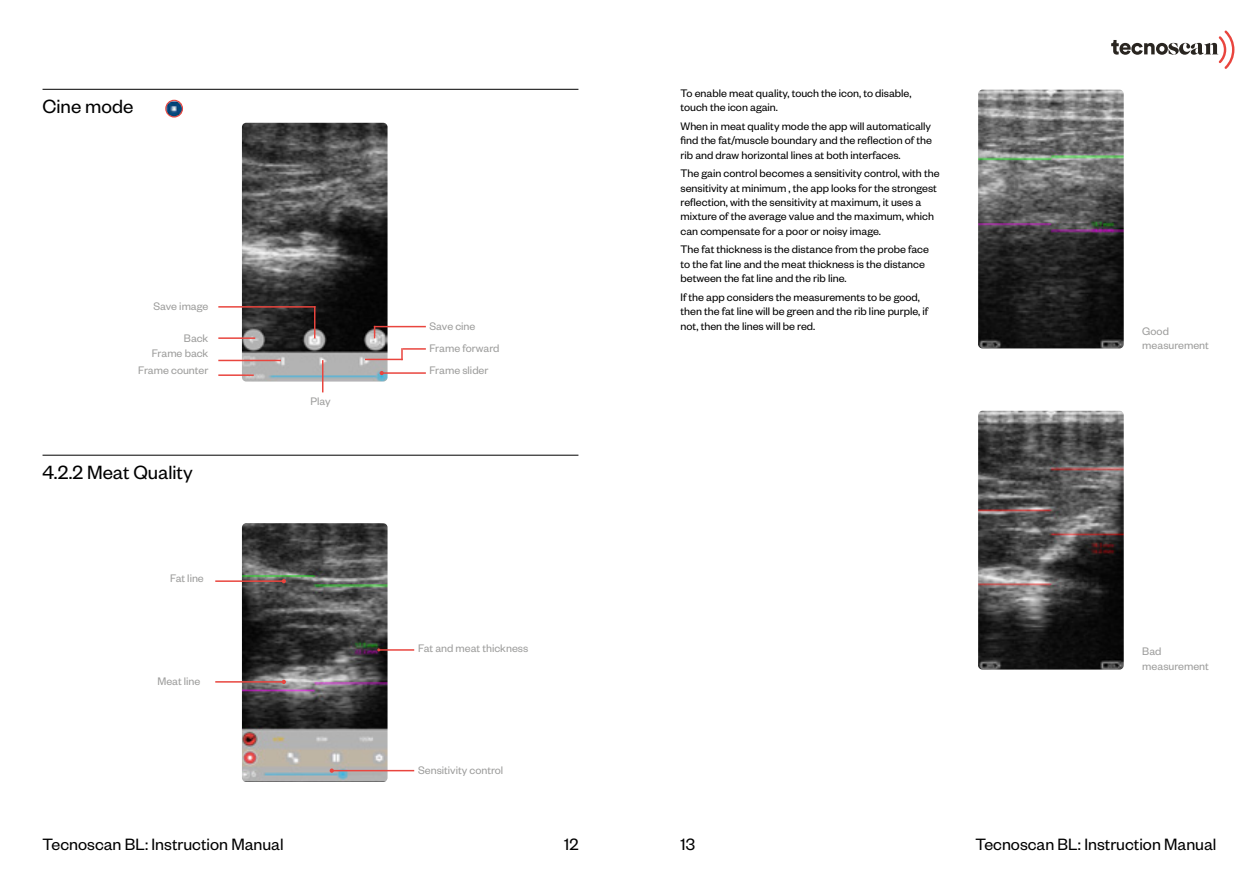
<style>
.page{position:relative;width:1259px;height:893px;background:#fff}
.page>*{position:absolute;margin:0;border:0;box-sizing:border-box;transform-origin:0 0}
.t1{font:21px "Founders Grotesk";color:#000}
.t2{font:18px "Founders Grotesk";color:#000}
.t3{font:12px/14.4px "Founders Grotesk";color:#000}
.t4{font:12px/14.4px "Founders Grotesk";color:#9d9d9c}
</style>
<div class="page">
<svg style="left:1111px;top:30px;width:123px;height:39px"></svg>
<img style="left:242px;top:123px;width:145px;height:259px">
<img style="left:166px;top:100px;width:16px;height:17px;border-radius:8px">
<div style="left:165px;top:100px;width:18px;height:18px;border:1px solid #e9453e;border-radius:50%"></div>
<hr style="left:382px;top:372px;width:44px;height:2px;background:#e9453e">
<svg style="left:379px;top:371px;width:5px;height:4px"></svg>
<img style="left:242px;top:523px;width:145px;height:259px">
<hr style="left:215px;top:580px;width:68px;height:2px;background:#e9453e">
<svg style="left:282px;top:579px;width:4px;height:4px"></svg>
<hr style="left:215px;top:681px;width:68px;height:2px;background:#e9453e">
<svg style="left:282px;top:680px;width:4px;height:4px"></svg>
<hr style="left:379px;top:649px;width:35px;height:2px;background:#e9453e">
<hr style="left:332px;top:770px;width:82px;height:1px;background:#e9453e">
<svg style="left:330px;top:768px;width:4px;height:5px"></svg>
<img style="left:978px;top:90px;width:145px;height:258px">
<img style="left:978px;top:411px;width:145px;height:259px">
<hr style="left:218px;top:360px;width:63px;height:1px;background:#e9453e">
<hr style="left:218px;top:374px;width:36px;height:2px;background:#e9453e">
<hr style="left:218px;top:337px;width:37px;height:2px;background:#e9453e">
<hr style="left:218px;top:306px;width:97px;height:2px;background:#e9453e">
<hr style="left:374px;top:326px;width:52px;height:1px;background:#e9453e">
<hr style="left:403px;top:348px;width:23px;height:2px;background:#e9453e">
<hr style="left:365px;top:359px;width:38px;height:1px;background:#e9453e">
<hr style="left:314px;top:306px;width:1px;height:32px;background:#e9453e">
<hr style="left:322px;top:360px;width:1px;height:32px;background:#e9453e">
<svg style="left:401px;top:348px;width:2px;height:12px"></svg>
<hr style="left:43px;top:455px;width:535px;height:1px;background:#000">
<hr style="left:43px;top:89px;width:535px;height:1px;background:#000">
<h1 class="t1" style="left:43px;top:93px;width:92px">Cine mode</h1>
<p class="t4" style="left:153px;top:298px;width:56px">Save image</p>
<p class="t4" style="left:184px;top:330px;width:26px">Back</p>
<p class="t4" style="left:152px;top:346px;width:58px">Frame back</p>
<p class="t4" style="left:138px;top:362px;width:72px">Frame counter</p>
<h1 class="t1" style="left:43px;top:460px;width:152px">4.2.2 Meat Quality</h1>
<p class="t4" style="left:170px;top:570px;width:35px">Fat line</p>
<p class="t4" style="left:157px;top:673px;width:44px">Meat line</p>
<p class="t4" style="left:310px;top:393px;width:22px">Play</p>
<p class="t4" style="left:429px;top:315px;width:71px;line-height:22px">Save cine<br>Frame forward</p>
<p class="t4" style="left:429px;top:362px;width:60px">Frame slider</p>
<p class="t4" style="left:418px;top:640px;width:112px">Fat and meat thickness</p>
<p class="t4" style="left:418px;top:762px;width:87px">Sensitivity control</p>
<p class="t3" style="left:680px;top:85px;width:232px">To enable meat quality, touch the icon, to disable, touch the icon again.</p>
<p class="t3" style="left:680px;top:118px;width:253px;text-align:justify">When in meat quality mode the app will automatically find the fat/muscle boundary and the reflection of the rib and draw horizontal lines at both interfaces.</p>
<p class="t3" style="left:680px;top:166px;width:260px">The gain control becomes a sensitivity control, with the sensitivity at minimum , the app looks for the strongest reflection, with the sensitivity at maximum, it uses a mixture of the average value and the maximum, which can compensate for a poor or noisy image.</p>
<p class="t3" style="left:680px;top:242px;width:250px">The fat thickness is the distance from the probe face to the fat line and the meat thickness is the distance between the fat line and the rib line.</p>
<p class="t3" style="left:680px;top:289px;width:249px">If the app considers the measurements to be good, then the fat line will be green and the rib line purple, if not, then the lines will be red.</p>
<p class="t4" style="left:1142px;top:323px;width:68px">Good measurement</p>
<p class="t4" style="left:1142px;top:644px;width:68px">Bad measurement</p>
<h2 class="t2" style="left:43px;top:834px;width:243px">Tecnoscan BL: Instruction Manual</h2>
<h2 class="t2" style="left:564px;top:834px;width:16px">12</h2>
<h2 class="t2" style="left:680px;top:833px;width:16px">13</h2>
<h2 class="t2" style="left:975px;top:833px;width:243px">Tecnoscan BL: Instruction Manual</h2>
</div>
